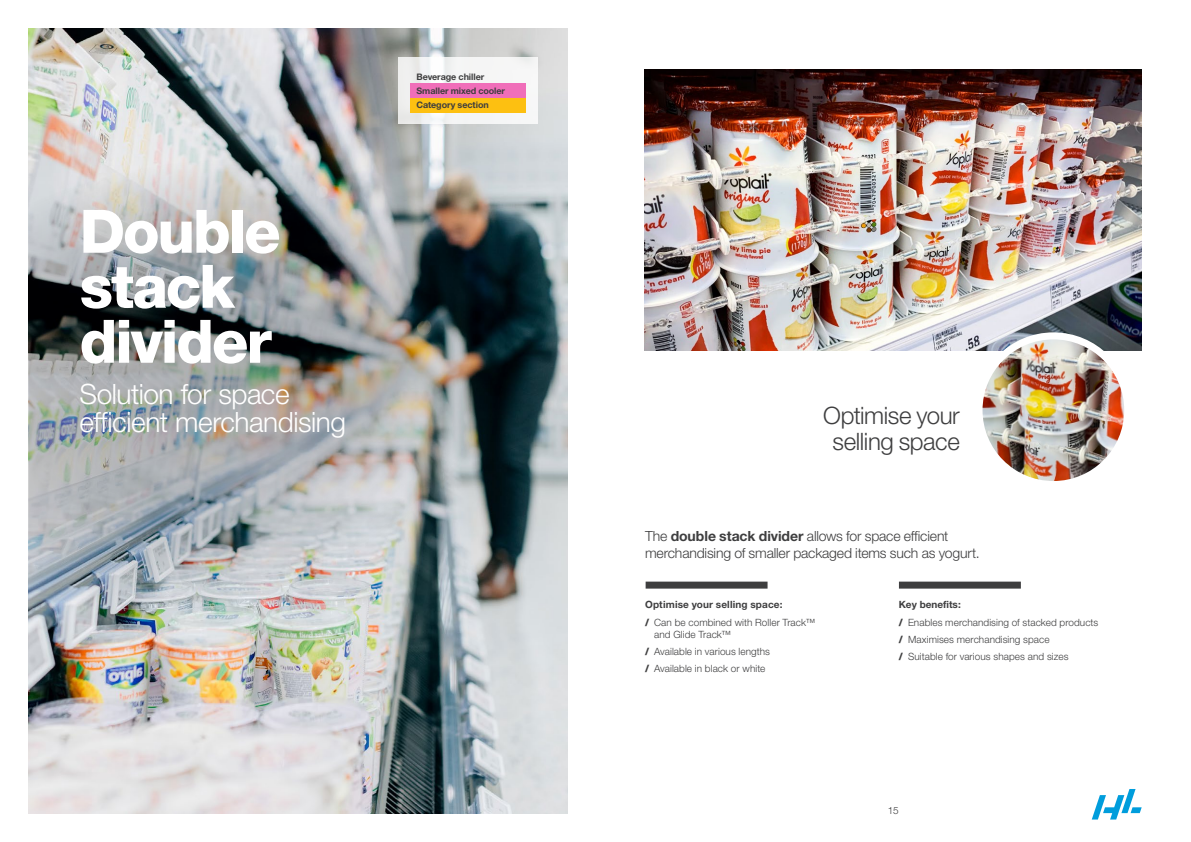
<style>
.page{position:relative;width:1191px;height:842px;background:#fff}
.page>*{position:absolute;margin:0;border:0;box-sizing:border-box;transform-origin:0 0}
.BEA_Concept_Body_tex{font:800 60px/55px "Helvetica Neue LTW1 G";letter-spacing:-.035em;color:#fff}
.Concept_small_Headli{font:300 28px/28px "Helvetica Neue LTW1 G";letter-spacing:-.015em;color:#fff}
.BEA_Concept_Body_tex-2{font:300 24px/26px "Helvetica Neue LTW1 G";letter-spacing:-.015em;color:#3e3e3f;text-align:center}
.Concept_small_Headli-2{font:300 14px/16.8px "Helvetica Neue LTW1 G";letter-spacing:-.01em;color:#3e3e3f}
.Concept_small_Headli-3{font:300 10px "Helvetica Neue LTW1 G";letter-spacing:.005em;color:#3e3e3f}
.bullet_text{font:300 10px/12.8px "Helvetica Neue LTW1 G";letter-spacing:.005em;color:#3e3e3f}
.Concept_small_Headli-4{font:700 10px "Helvetica Neue LTW1 G";letter-spacing:.015em;color:#3e3e3f}
.t1{font:700 9px "Helvetica Neue LTW1 G";letter-spacing:-.005em;color:#3e3e3f}
.s1{font-weight:700}
.s2{font-weight:800}
</style>
<div class="page">
<svg style="left:1092px;top:789px;width:49px;height:30px"></svg>
<img style="left:28px;top:28px;width:539px;height:786px">
<img style="left:28px;top:157px;width:503px;height:458px">
<svg style="left:399px;top:58px;width:139px;height:66px;fill:#f5f5f5"></svg>
<img style="left:644px;top:70px;width:497px;height:281px">
<div style="left:411px;top:84px;width:115px;height:14px;background:#f06eb9"></div>
<div style="left:411px;top:98px;width:115px;height:14px;background:#fdc011"></div>
<div style="left:645px;top:582px;width:122px;height:7px;background:#3e3e3f"></div>
<div style="left:899px;top:582px;width:121px;height:7px;background:#3e3e3f"></div>
<img style="left:979px;top:336px;width:148px;height:148px;border-radius:74px">
<div style="left:975px;top:332px;width:156px;height:156px;border:7px solid #fff;border-radius:50%"></div>
<p class="BEA_Concept_Body_tex" style="left:80px;top:204px;width:203px">Double stack divider</p>
<p class="Concept_small_Headli" style="left:80px;top:380px;width:268px">Solution for space efficient merchandising</p>
<p class="t1" style="left:416px;top:71px;width:69px">Beverage chiller</p>
<p class="t1" style="left:416px;top:85px;width:90px">Smaller mixed cooler</p>
<p class="t1" style="left:416px;top:99px;width:74px">Category section</p>
<p class="BEA_Concept_Body_tex-2" style="left:823px;top:403px;width:138px">Optimise your selling space</p>
<p class="Concept_small_Headli-2" style="left:645px;top:528px;width:336px">The <span class="s1">double stack divider</span> allows for space efficient merchandising of smaller packaged items such as yogurt.</p>
<p class="Concept_small_Headli-4" style="left:645px;top:599px;width:139px">Optimise your selling space:</p>
<p class="bullet_text" style="left:654px;top:615px;width:163px;text-indent:-9px"><span class="s2">/</span> Can be combined with Roller Track™ and Glide Track™</p>
<p class="bullet_text" style="left:645px;top:645px;width:126px"><span class="s2">/</span> Available in various lengths</p>
<p class="bullet_text" style="left:645px;top:662px;width:122px"><span class="s2">/</span> Available in black or white</p>
<p class="Concept_small_Headli-4" style="left:899px;top:599px;width:63px">Key benefits:</p>
<p class="Concept_small_Headli-3" style="left:899px;top:616px;width:201px"><span class="s2">/</span> Enables merchandising of stacked products</p>
<p class="Concept_small_Headli-3" style="left:899px;top:633px;width:152px"><span class="s2">/</span> Maximises merchandising space</p>
<p class="Concept_small_Headli-3" style="left:899px;top:650px;width:171px"><span class="s2">/</span> Suitable for various shapes and sizes</p>
<p class="bullet_text" style="left:887px;top:803px;width:13px">15</p>
</div>
